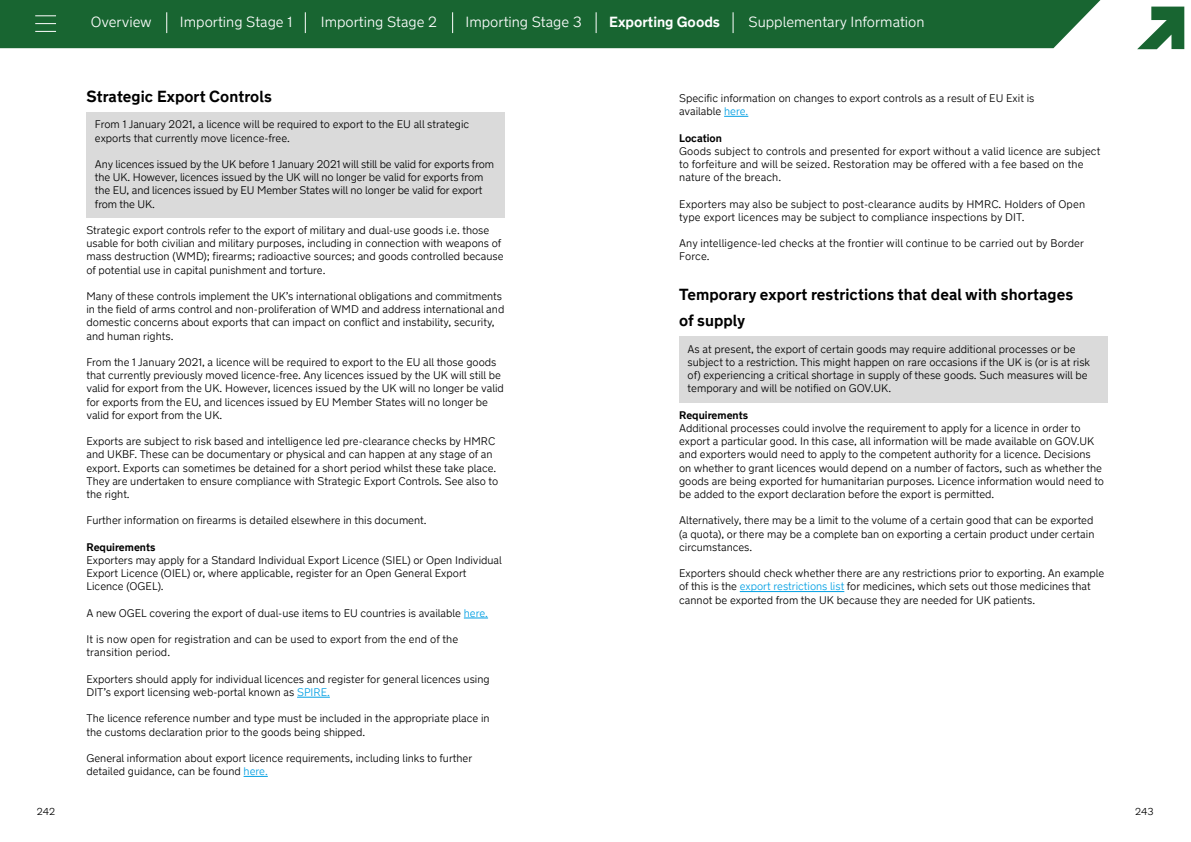
<style>
.page{position:relative;width:1191px;height:842px;background:#fff}
.page>*{position:absolute;margin:0;border:0;box-sizing:border-box;transform-origin:0 0}
.t1{font:700 16px/26.4px "New Transport";letter-spacing:.005em;color:#000}
.t2{font:300 14.7px "New Transport";color:#fff}
.t3{font:700 14.7px "New Transport";color:#fff}
.t4{font:300 11px/13.2px "New Transport";color:#000}
.t5{font:700 11px "New Transport";color:#000}
.t6{font:300 10px "New Transport";color:#000}
.s1{color:#009fe3}
</style>
<div class="page">
<div style="left:0;top:0;width:1101px;height:48px;background:#186531"></div>
<svg style="left:1137px;top:7px;width:47px;height:42px"></svg>
<svg style="left:166px;top:12px;width:1px;height:21px"></svg>
<svg style="left:305px;top:12px;width:1px;height:21px"></svg>
<svg style="left:452px;top:12px;width:1px;height:21px"></svg>
<svg style="left:595px;top:12px;width:1px;height:21px"></svg>
<svg style="left:732px;top:12px;width:1px;height:21px"></svg>
<svg style="left:35px;top:15px;width:21px;height:1px"></svg>
<svg style="left:35px;top:23px;width:21px;height:1px"></svg>
<svg style="left:35px;top:31px;width:21px;height:1px"></svg>
<div style="left:86px;top:112px;width:419px;height:40px;background:#dadada"></div>
<div style="left:86px;top:152px;width:419px;height:66px;background:#dadada"></div>
<svg style="left:464px;top:618px;width:24px;height:1px"></svg>
<hr style="left:297px;top:697px;width:33px;height:1px;background:#009fe3">
<svg style="left:244px;top:776px;width:24px;height:1px"></svg>
<svg style="left:724px;top:116px;width:24px;height:1px"></svg>
<div style="left:679px;top:337px;width:428px;height:66px;background:#dadada"></div>
<hr style="left:740px;top:591px;width:104px;height:1px;background:#009fe3">
<h2 class="t2" style="left:91px;top:13px;width:62px">Overview</h2>
<h2 class="t2" style="left:180px;top:13px;width:114px">Importing Stage 1</h2>
<h2 class="t2" style="left:321px;top:13px;width:118px">Importing Stage 2</h2>
<h2 class="t2" style="left:465px;top:13px;width:118px">Importing Stage 3</h2>
<h2 class="t3" style="left:609px;top:13px;width:112px">Exporting Goods</h2>
<h2 class="t2" style="left:748px;top:13px;width:178px">Supplementary Information</h2>
<h1 class="t1" style="left:86px;top:84px;width:187px">Strategic Export Controls</h1>
<p class="t4" style="left:95px;top:118px;width:376px">From 1 January 2021, a licence will be required to export to the EU all strategic exports that currently move licence-free.</p>
<p class="t4" style="left:95px;top:158px;width:401px">Any licences issued by the UK before 1 January 2021 will still be valid for exports from the UK. However, licences issued by the UK will no longer be valid for exports from the EU, and licences issued by EU Member States will no longer be valid for export from the UK.</p>
<p class="t4" style="left:86px;top:224px;width:419px">Strategic export controls refer to the export of military and dual-use goods i.e. those usable for both civilian and military purposes, including in connection with weapons of mass destruction (WMD); firearms; radioactive sources; and goods controlled because of potential use in capital punishment and torture.</p>
<p class="t4" style="left:86px;top:290px;width:419px">Many of these controls implement the UK’s international obligations and commitments in the field of arms control and non-proliferation of WMD and address international and domestic concerns about exports that can impact on conflict and instability, security, and human rights.</p>
<p class="t4" style="left:86px;top:356px;width:419px">From the 1 January 2021, a licence will be required to export to the EU all those goods that currently previously moved licence-free. Any licences issued by the UK will still be valid for export from the UK. However, licences issued by the UK will no longer be valid for exports from the EU, and licences issued by EU Member States will no longer be valid for export from the UK.</p>
<p class="t4" style="left:86px;top:435px;width:413px">Exports are subject to risk based and intelligence led pre-clearance checks by HMRC and UKBF. These can be documentary or physical and can happen at any stage of an export. Exports can sometimes be detained for a short period whilst these take place.<br>They are undertaken to ensure compliance with Strategic Export Controls. See also to the right.</p>
<p class="t4" style="left:86px;top:514px;width:341px">Further information on firearms is detailed elsewhere in this document.</p>
<p class="t5" style="left:86px;top:540px;width:70px">Requirements</p>
<p class="t4" style="left:86px;top:554px;width:417px">Exporters may apply for a Standard Individual Export Licence (SIEL) or Open Individual<br>Export Licence (OIEL) or, where applicable, register for an Open General Export<br>Licence (OGEL).</p>
<p class="t4" style="left:86px;top:606px;width:403px">A new OGEL covering the export of dual-use items to EU countries is available <span class="s1">here.</span></p>
<p class="t4" style="left:86px;top:633px;width:373px">It is now open for registration and can be used to export from the end of the transition period.</p>
<p class="t4" style="left:86px;top:672px;width:405px">Exporters should apply for individual licences and register for general licences using<br>DIT’s export licensing web-portal known as <span class="s1">SPIRE.</span></p>
<p class="t4" style="left:86px;top:712px;width:405px">The licence reference number and type must be included in the appropriate place in the customs declaration prior to the goods being shipped.</p>
<p class="t4" style="left:86px;top:752px;width:387px">General information about export licence requirements, including links to further detailed guidance, can be found <span class="s1">here.</span></p>
<p class="t4" style="left:679px;top:92px;width:357px">Specific information on changes to export controls as a result of EU Exit is available <span class="s1">here.</span></p>
<p class="t5" style="left:679px;top:131px;width:44px">Location</p>
<p class="t4" style="left:679px;top:144px;width:423px">Goods subject to controls and presented for export without a valid licence are subject to forfeiture and will be seized. Restoration may be offered with a fee based on the nature of the breach.</p>
<p class="t4" style="left:679px;top:197px;width:407px">Exporters may also be subject to post-clearance audits by HMRC. Holders of Open type export licences may be subject to compliance inspections by DIT.</p>
<p class="t4" style="left:679px;top:237px;width:406px">Any intelligence-led checks at the frontier will continue to be carried out by Border<br>Force.</p>
<h1 class="t1" style="left:679px;top:282px;width:395px">Temporary export restrictions that deal with shortages of supply</h1>
<p class="t4" style="left:687px;top:342px;width:404px">As at present, the export of certain goods may require additional processes or be subject to a restriction. This might happen on rare occasions if the UK is (or is at risk of) experiencing a critical shortage in supply of these goods. Such measures will be temporary and will be notified on GOV.UK.</p>
<p class="t5" style="left:679px;top:408px;width:70px">Requirements</p>
<p class="t4" style="left:679px;top:422px;width:426px">Additional processes could involve the requirement to apply for a licence in order to export a particular good. In this case, all information will be made available on GOV.UK and exporters would need to apply to the competent authority for a licence. Decisions on whether to grant licences would depend on a number of factors, such as whether the goods are being exported for humanitarian purposes. Licence information would need to be added to the export declaration before the export is permitted.</p>
<p class="t4" style="left:679px;top:514px;width:417px;text-align:justify">Alternatively, there may be a limit to the volume of a certain good that can be exported (a quota), or there may be a complete ban on exporting a certain product under certain circumstances.</p>
<p class="t4" style="left:679px;top:567px;width:427px">Exporters should check whether there are any restrictions prior to exporting. An example of this is the <span class="s1">export restrictions list</span> for medicines, which sets out those medicines that cannot be exported from the UK because they are needed for UK patients.</p>
<p class="t6" style="left:37px;top:805px;width:20px">242</p>
<p class="t6" style="left:1135px;top:805px;width:20px">243</p>
</div>
